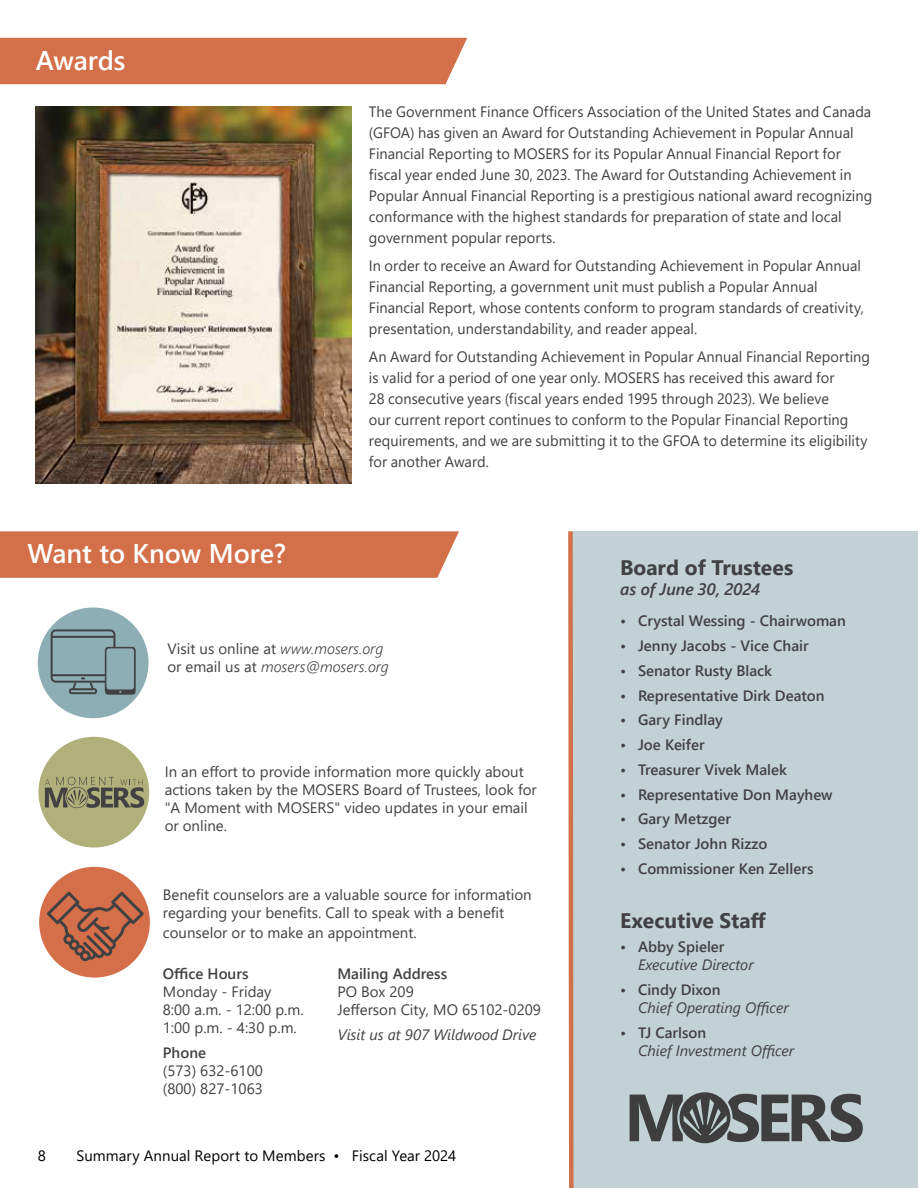
<style>
.page{position:relative;width:918px;height:1188px;background:#fff}
.page>*{position:absolute;margin:0;border:0;box-sizing:border-box;transform-origin:0 0}
.t1{font:600 27px "Segoe UI";color:#fff}
.t2{font:700 21px "Segoe UI";color:#414042}
.t3{font:italic 600 16.5px "Segoe UI";color:#414042}
.t4{font:15px/21px "Segoe UI";color:#414042}
.t5{font:600 15px "Segoe UI";color:#414042}
.t6{font:italic 15px "Segoe UI";color:#414042}
.t7{font:italic 300 15px/18px "Segoe UI";color:#414042}
.t8{font:15px "Segoe UI";letter-spacing:.005em;color:#000}
.s1{font-weight:400;font-style:normal}
</style>
<div class="page">
<div style="left:572px;top:531px;width:346px;height:657px;background:#c1d1d4"></div>
<div style="left:38px;top:608px;width:111px;height:110px;background:#8caeb4;border-radius:50%"></div>
<svg style="left:51px;top:629px;width:85px;height:66px"></svg>
<div style="left:39px;top:867px;width:111px;height:111px;background:#d46f4a;border-radius:50%"></div>
<svg style="left:47px;top:892px;width:97px;height:69px"></svg>
<div style="left:38px;top:737px;width:111px;height:111px;background:#b0b07a;border-radius:50%"></div>
<svg style="left:45px;top:777px;width:99px;height:31px"></svg>
<div style="left:0;top:38px;width:467px;height:46px;background:#d36f49"></div>
<svg style="left:568px;top:531px;width:6px;height:657px;background:#d48c6f"></svg>
<svg style="left:630px;top:1092px;width:233px;height:51px"></svg>
<div style="left:0;top:531px;width:459px;height:47px;background:#d36f49"></div>
<img style="left:36px;top:106px;width:316px;height:377px">
<h1 class="t1" style="left:36px;top:35px;width:91px">Awards</h1>
<p class="t4" style="left:369px;top:100px;width:505px">The Government Finance Officers Association of the United States and Canada (GFOA) has given an Award for Outstanding Achievement in Popular Annual Financial Reporting to MOSERS for its Popular Annual Financial Report for fiscal year ended June 30, 2023. The Award for Outstanding Achievement in Popular Annual Financial Reporting is a prestigious national award recognizing conformance with the highest standards for preparation of state and local government popular reports.</p>
<p class="t4" style="left:369px;top:254px;width:496px">In order to receive an Award for Outstanding Achievement in Popular Annual Financial Reporting, a government unit must publish a Popular Annual Financial Report, whose contents conform to program standards of creativity, presentation, understandability, and reader appeal.</p>
<p class="t4" style="left:369px;top:344px;width:503px">An Award for Outstanding Achievement in Popular Annual Financial Reporting is valid for a period of one year only. MOSERS has received this award for<br>28 consecutive years (fiscal years ended 1995 through 2023). We believe<br>our current report continues to conform to the Popular Financial Reporting requirements, and we are submitting it to the GFOA to determine its eligibility for another Award.</p>
<h1 class="t1" style="left:27px;top:528px;width:260px">Want to Know More?</h1>
<p class="t7" style="left:167px;top:639px;width:223px"><span class="s1">Visit us online at</span> www.mosers.org <span class="s1">or email us at</span> mosers@mosers.org</p>
<p class="t4" style="left:165px;top:762px;width:374px;line-height:18px">In an effort to provide information more quickly about actions taken by the MOSERS Board of Trustees, look for "A Moment with MOSERS" video updates in your email or online.</p>
<p class="t4" style="left:163px;top:885px;width:370px;line-height:18px">Benefit counselors are a valuable source for information regarding your benefits. Call to speak with a benefit</p>
<p class="t4" style="left:163px;top:921px;width:255px">counselor or to make an appointment.</p>
<p class="t5" style="left:163px;top:960px;width:87px">Office Hours</p>
<p class="t4" style="left:163px;top:981px;width:142px;line-height:18px">Monday - Friday<br>8:00 a.m. - 12:00 p.m.<br>1:00 p.m. - 4:30 p.m.</p>
<p class="t5" style="left:163px;top:1038px;width:45px">Phone</p>
<p class="t4" style="left:163px;top:1060px;width:102px;line-height:18px">(573) 632-6100 (800) 827-1063</p>
<p class="t5" style="left:337px;top:960px;width:111px">Mailing Address</p>
<p class="t4" style="left:337px;top:981px;width:205px;line-height:18px">PO Box 209<br>Jefferson City, MO 65102-0209</p>
<p class="t6" style="left:337px;top:1022px;width:201px">Visit us at 907 Wildwood Drive</p>
<p class="t8" style="left:38px;top:1142px;width:10px">8</p>
<p class="t8" style="left:76px;top:1142px;width:381px">Summary Annual Report to Members • Fiscal Year 2024</p>
<h2 class="t2" style="left:620px;top:548px;width:175px">Board of Trustees</h2>
<p class="t3" style="left:620px;top:576px;width:142px">as of June 30, 2024</p>
<p class="t5" style="left:620px;top:607px;width:227px">• Crystal Wessing - Chairwoman</p>
<p class="t5" style="left:620px;top:632px;width:190px">• Jenny Jacobs - Vice Chair</p>
<p class="t5" style="left:620px;top:656px;width:154px">• Senator Rusty Black</p>
<p class="t5" style="left:620px;top:681px;width:206px">• Representative Dirk Deaton</p>
<p class="t5" style="left:620px;top:706px;width:104px">• Gary Findlay</p>
<p class="t5" style="left:620px;top:731px;width:86px">• Joe Keifer</p>
<p class="t5" style="left:620px;top:755px;width:169px">• Treasurer Vivek Malek</p>
<p class="t5" style="left:620px;top:780px;width:214px">• Representative Don Mayhew</p>
<p class="t5" style="left:620px;top:805px;width:112px">• Gary Metzger</p>
<p class="t5" style="left:620px;top:830px;width:149px">• Senator John Rizzo</p>
<p class="t5" style="left:620px;top:854px;width:195px">• Commissioner Ken Zellers</p>
<h2 class="t2" style="left:620px;top:900px;width:147px">Executive Staff</h2>
<p class="t5" style="left:620px;top:933px;width:106px">• Abby Spieler</p>
<p class="t6" style="left:638px;top:953px;width:117px">Executive Director</p>
<p class="t5" style="left:620px;top:976px;width:102px">• Cindy Dixon</p>
<p class="t6" style="left:638px;top:996px;width:152px">Chief Operating Officer</p>
<p class="t5" style="left:620px;top:1018px;width:88px">• TJ Carlson</p>
<p class="t6" style="left:638px;top:1038px;width:158px">Chief Investment Officer</p>
</div>
